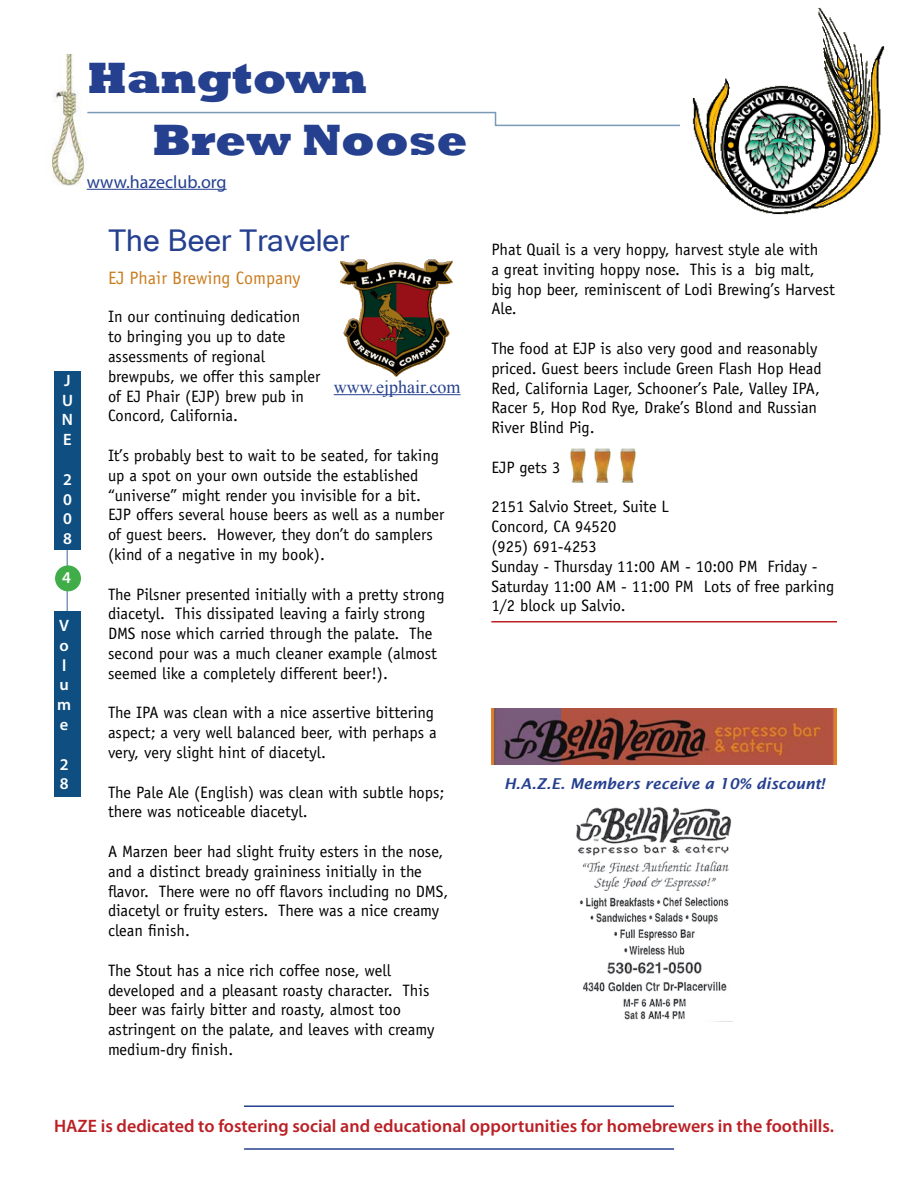
<style>
.page{position:relative;width:918px;height:1188px;background:#fff}
.page>*{position:absolute;margin:0;border:0;box-sizing:border-box;transform-origin:0 0}
.t1{font:800 45px/61.7px "Rockwell";color:#25408f}
.t2{font:30px "Microsoft Sans Serif";color:#25408f}
.t3{font:600 18px "Myriad Pro";color:#ba2025}
.t4{font:18px "Officina Sans Std";color:#c97c1d}
.t5{font:18px "Myriad Pro";color:#25408f}
.t6{font:18px "Times New Roman";color:#25408f}
.t7{font:16.5px/19.8px "Officina Sans Std";color:#000}
.t8{font:600 16.5px/19.8px "Myriad Pro";color:#fff}
.t9{font:italic 600 15px "Lucida Sans";color:#25408f}
</style>
<div class="page">
<img style="left:52px;top:54px;width:33px;height:131px">
<svg style="left:86px;top:111px;width:594px;height:79px"></svg>
<img style="left:692px;top:7px;width:193px;height:207px">
<hr style="left:244px;top:1105px;width:430px;height:2px;background:#25408f">
<hr style="left:244px;top:1148px;width:430px;height:2px;background:#25408f">
<svg style="left:57px;top:549px;width:12px;height:62px"></svg>
<div style="left:54px;top:371px;width:27px;height:178px;background:#0e4e81"></div>
<div style="left:55px;top:565px;width:26px;height:26px;background:#41ad49;border-radius:50%"></div>
<div style="left:54px;top:611px;width:27px;height:186px;background:#0e4e81"></div>
<img style="left:340px;top:259px;width:113px;height:118px">
<img style="left:570px;top:448px;width:16px;height:34px">
<hr style="left:334px;top:394px;width:127px;height:1px;background:#25408f">
<img style="left:595px;top:448px;width:15px;height:34px">
<img style="left:620px;top:448px;width:16px;height:34px">
<hr style="left:491px;top:621px;width:346px;height:1px;background:#ba2025">
<img style="left:576px;top:806px;width:155px;height:214px">
<img style="left:491px;top:709px;width:346px;height:55px">
<h1 class="t1" style="left:152px;top:48px;width:317px;text-indent:-65px">Hangtown<br>Brew Noose</h1>
<p class="t5" style="left:87px;top:170px;width:141px">www.hazeclub.org</p>
<p class="t8" style="left:62px;top:370px;width:13px">J<br>U<br>N<br>E</p>
<p class="t8" style="left:63px;top:469px;width:10px;text-align:justify">2<br>0<br>0<br>8</p>
<p class="t8" style="left:62px;top:567px;width:10px">4</p>
<p class="t8" style="left:57px;top:615px;width:15px">V o l u m e</p>
<p class="t8" style="left:60px;top:754px;width:10px">2<br>8</p>
<h2 class="t2" style="left:108px;top:224px;width:243px">The Beer Traveler</h2>
<p class="t4" style="left:108px;top:267px;width:194px">EJ Phair Brewing Company</p>
<p class="t7" style="left:108px;top:307px;width:214px">In our continuing dedication<br>to bringing you up to date assessments of regional brewpubs, we offer this sampler of EJ Phair (EJP) brew pub in<br>Concord, California.</p>
<p class="t7" style="left:108px;top:446px;width:338px">It’s probably best to wait to be seated, for taking up a spot on your own outside the established “universe” might render you invisible for a bit.<br>EJP offers several house beers as well as a number of guest beers. However, they don’t do samplers (kind of a negative in my book).</p>
<p class="t7" style="left:108px;top:584px;width:338px">The Pilsner presented initially with a pretty strong diacetyl. This dissipated leaving a fairly strong DMS nose which carried through the palate. The second pour was a much cleaner example (almost seemed like a completely different beer!).</p>
<p class="t7" style="left:108px;top:703px;width:330px">The IPA was clean with a nice assertive bittering aspect; a very well balanced beer, with perhaps a very, very slight hint of diacetyl.</p>
<p class="t7" style="left:108px;top:782px;width:338px">The Pale Ale (English) was clean with subtle hops; there was noticeable diacetyl.</p>
<p class="t7" style="left:108px;top:842px;width:342px">A Marzen beer had slight fruity esters in the nose, and a distinct bready graininess initially in the flavor. There were no off flavors including no DMS, diacetyl or fruity esters. There was a nice creamy clean finish.</p>
<p class="t7" style="left:108px;top:960px;width:328px">The Stout has a nice rich coffee nose, well developed and a pleasant roasty character. This beer was fairly bitter and roasty, almost too astringent on the palate, and leaves with creamy medium-dry finish.</p>
<p class="t6" style="left:334px;top:375px;width:128px">www.ejphair.com</p>
<p class="t7" style="left:491px;top:239px;width:345px">Phat Quail is a very hoppy, harvest style ale with<br>a great inviting hoppy nose. This is a big malt, big hop beer, reminiscent of Lodi Brewing’s Harvest Ale.</p>
<p class="t7" style="left:491px;top:338px;width:332px">The food at EJP is also very good and reasonably priced. Guest beers include Green Flash Hop Head Red, California Lager, Schooner’s Pale, Valley IPA, Racer 5, Hop Rod Rye, Drake’s Blond and Russian River Blind Pig.</p>
<p class="t7" style="left:491px;top:457px;width:71px">EJP gets 3</p>
<p class="t7" style="left:491px;top:497px;width:344px">2151 Salvio Street, Suite L<br>Concord, CA 94520<br>(925) 691-4253<br>Sunday - Thursday 11:00 AM - 10:00 PM Friday -<br>Saturday 11:00 AM - 11:00 PM Lots of free parking<br>1/2 block up Salvio.</p>
<p class="t9" style="left:504px;top:775px;width:322px">H.A.Z.E. Members receive a 10% discount!</p>
<p class="t3" style="left:54px;top:1115px;width:782px">HAZE is dedicated to fostering social and educational opportunities for homebrewers in the foothills.</p>
</div>
